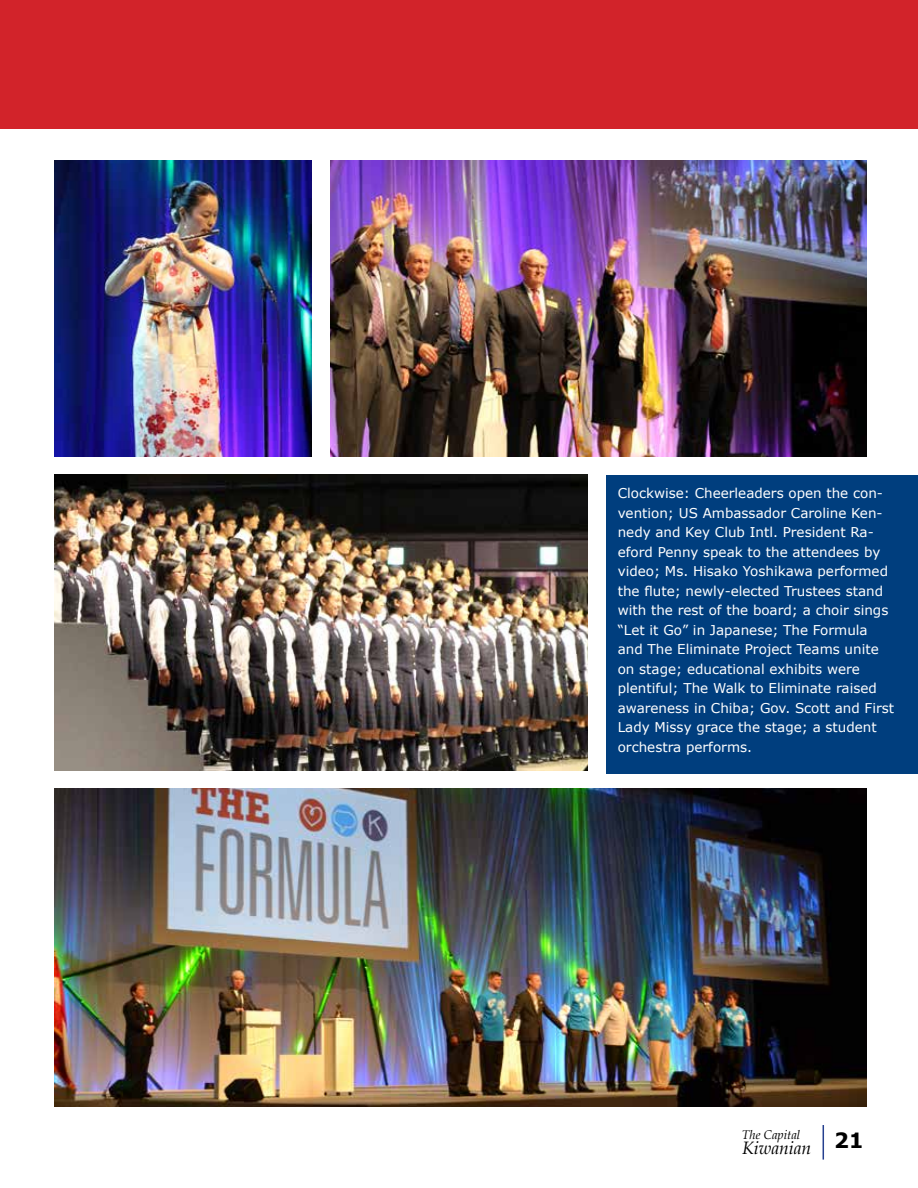
<style>
.page{position:relative;width:918px;height:1188px;background:#fff}
.page>*{position:absolute;margin:0;border:0;box-sizing:border-box;transform-origin:0 0}
.t1{font:700 21px "Verdana";color:#000}
.t2{font:italic 17.55px "Palatino";color:#000}
.t3{font:13.5px/19.5px "Verdana";color:#fff}
.t4{font:italic 12.45px "Palatino";color:#000}
</style>
<div class="page">
<div style="left:606px;top:475px;width:312px;height:298px;background:#003e7e"></div>
<div style="left:0;top:0;width:918px;height:129px;background:#d2232a"></div>
<img style="left:54px;top:160px;width:258px;height:296px">
<img style="left:54px;top:474px;width:534px;height:296px">
<img style="left:330px;top:160px;width:537px;height:296px">
<img style="left:54px;top:788px;width:813px;height:319px">
<hr style="left:823px;top:1125px;width:1px;height:35px;background:#25408f">
<p class="t3" style="left:618px;top:484px;width:278px">Clockwise: Cheerleaders open the con&shy;vention; US Ambassador Caroline Ken&shy;nedy and Key Club Intl. President Ra&shy;eford Penny speak to the attendees by video; Ms. Hisako Yoshikawa performed the flute; newly-elected Trustees stand with the rest of the board; a choir sings “Let it Go” in Japanese; The Formula and The Eliminate Project Teams unite on stage; educational exhibits were plentiful; The Walk to Eliminate raised awareness in Chiba; Gov. Scott and First Lady Missy grace the stage; a student orchestra performs.</p>
<p class="t4" style="left:742px;top:1125px;width:60px">The Capital</p>
<p class="t2" style="left:742px;top:1134px;width:71px">Kiwanian</p>
<h1 class="t1" style="left:834px;top:1125px;width:31px">21</h1>
</div>
